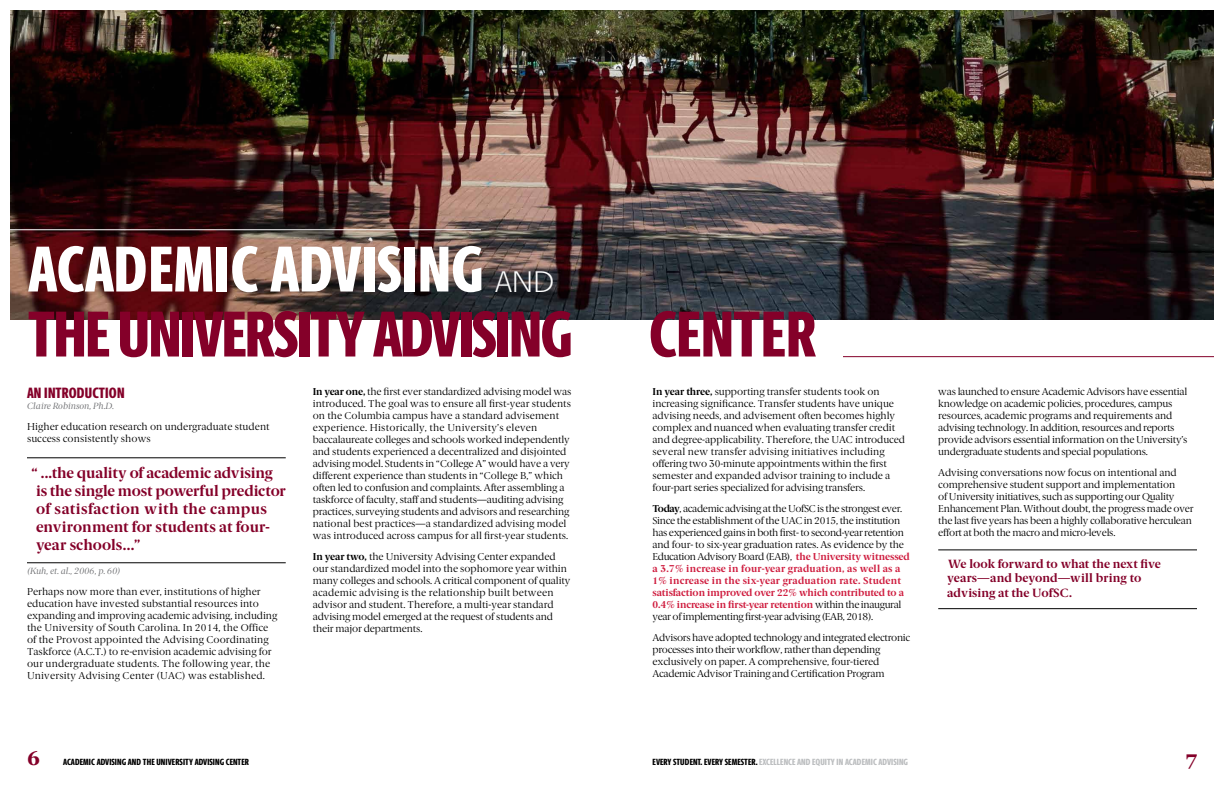
<style>
.page{position:relative;width:1224px;height:792px;background:#fff}
.page>*{position:absolute;margin:0;border:0;box-sizing:border-box;transform-origin:0 0}
.t1{font:800 65px/65px "Berlingske Sans X Cn";letter-spacing:-.015em;color:#840029}
.t2{font:700 20px "Georgia";color:#840029}
.t3{font:700 15px/18px "Berlingske Serif";color:#840029}
.t4{font:800 15px "Berlingske Sans X Cn";letter-spacing:.01em;color:#840029}
.t5{font:700 12px/14.4px "Berlingske Serif";letter-spacing:.005em;color:#840029}
.t6{font:10px/12px "Berlingske Serif";letter-spacing:-.005em;color:#000}
.t7{font:10px/12px "Berlingske Serif";letter-spacing:-.03em;color:#000}
.t8{font:10px/12px "Berlingske Serif";letter-spacing:-.025em;color:#000}
.t9{font:800 9px "Berlingske Sans X Cn";letter-spacing:.005em;color:#bcbec0}
.t10{font:800 9px "Berlingske Sans X Cn";letter-spacing:.005em;color:#000}
.t11{font:italic 9px "Berlingske Serif";color:#6d6e71}
.s1{color:#fff}
.s2{font-family:"Berlingske Sans";font-weight:300;font-size:30px;color:#fff}
.s3{font-weight:700}
.s4{font-weight:700;color:#cf1d3f}
.s5{color:#000}
</style>
<div class="page">
<img style="left:11px;top:11px;width:1202px;height:309px">
<hr style="left:843px;top:356px;width:381px;height:1px;background:#840029">
<hr style="left:0;top:229px;width:481px;height:1px;background:#fff">
<hr style="left:27px;top:563px;width:259px;height:1px;background:#000">
<hr style="left:27px;top:458px;width:259px;height:1px;background:#000">
<hr style="left:938px;top:608px;width:259px;height:1px;background:#000">
<hr style="left:938px;top:550px;width:259px;height:1px;background:#000">
<h1 class="t1" style="left:28px;top:236px;width:790px"><span class="s1">ACADEMIC ADVISING</span> <span class="s2">AND<br></span>THE UNIVERSITY ADVISING CENTER</h1>
<h3 class="t4" style="left:27px;top:382px;width:99px">AN INTRODUCTION</h3>
<p class="t11" style="left:27px;top:400px;width:89px">Claire Robinson, Ph.D.</p>
<p class="t6" style="left:27px;top:421px;width:244px">Higher education research on undergraduate student success consistently shows</p>
<h3 class="t3" style="left:36px;top:463px;width:251px;text-indent:-4px">“ ...the quality of academic advising is the single most powerful predictor of satisfaction with the campus environment for students at four&shy;year schools...”</h3>
<p class="t11" style="left:27px;top:565px;width:95px">(Kuh, et. al., 2006, p. 60)</p>
<p class="t6" style="left:27px;top:586px;width:252px">Perhaps now more than ever, institutions of higher education have invested substantial resources into expanding and improving academic advising, including the University of South Carolina. In 2014, the Office of the Provost appointed the Advising Coordinating Taskforce (A.C.T.) to re-envision academic advising for our undergraduate students. The following year, the University Advising Center (UAC) was established.</p>
<p class="t6" style="left:313px;top:385px;width:260px"><span class="s3">In year one,</span> the first ever standardized advising model was introduced. The goal was to ensure all first-year students on the Columbia campus have a standard advisement experience. Historically, the University’s eleven baccalaureate colleges and schools worked independently and students experienced a decentralized and disjointed advising model. Students in “College A” would have a very different experience than students in “College B,” which often led to confusion and complaints. After assembling a taskforce of faculty, staff and students—auditing advising practices, surveying students and advisors and researching national best practices—a standardized advising model was introduced across campus for all first-year students.</p>
<p class="t6" style="left:313px;top:550px;width:259px"><span class="s3">In year two,</span> the University Advising Center expanded our standardized model into the sophomore year within many colleges and schools. A critical component of quality academic advising is the relationship built between advisor and student. Therefore, a multi-year standard advising model emerged at the request of students and their major departments.</p>
<p class="t6" style="left:652px;top:385px;width:254px"><span class="s3">In year three,</span> supporting transfer students took on increasing significance. Transfer students have unique advising needs, and advisement often becomes highly complex and nuanced when evaluating transfer credit and degree-applicability. Therefore, the UAC introduced several new transfer advising initiatives including offering two 30-minute appointments within the first semester and expanded advisor training to include a four-part series specialized for advising transfers.</p>
<p class="t7" style="left:652px;top:502px;width:259px"><span class="s3">Today</span>, academic advising at the UofSC is the strongest ever.<br>Since the establishment of the UAC in 2015, the institution has experienced gains in both first- to second-year retention and four- to six-year graduation rates. As evidence by the Education Advisory Board (EAB), <span class="s4">the University witnessed a 3.7% increase in four-year graduation, as well as a 1% increase in the six-year graduation rate. Student satisfaction improved over 22% which contributed to a 0.4% increase in first-year retention</span> within the inaugural year of implementing first-year advising (EAB, 2018).</p>
<p class="t8" style="left:652px;top:631px;width:259px">Advisors have adopted technology and integrated electronic processes into their workflow, rather than depending exclusively on paper. A comprehensive, four-tiered Academic Advisor Training and Certification Program</p>
<p class="t6" style="left:938px;top:385px;width:251px">was launched to ensure Academic Advisors have essential knowledge on academic policies, procedures, campus resources, academic programs and requirements and advising technology. In addition, resources and reports provide advisors essential information on the University’s undergraduate students and special populations.</p>
<p class="t6" style="left:938px;top:466px;width:257px">Advising conversations now focus on intentional and comprehensive student support and implementation<br>of University initiatives, such as supporting our Quality Enhancement Plan. Without doubt, the progress made over the last five years has been a highly collaborative herculean effort at both the macro and micro-levels.</p>
<p class="t5" style="left:947px;top:556px;width:215px">We look forward to what the next five years—and beyond—will bring to advising at the UofSC.</p>
<h2 class="t2" style="left:27px;top:745px;width:14px">6</h2>
<p class="t9" style="left:653px;top:755px;width:257px"><span class="s5">EVERY STUDENT. EVERY SEMESTER.</span> EXCELLENCE AND EQUITY IN ACADEMIC ADVISING</p>
<h2 class="t2" style="left:1186px;top:745px;width:13px">7</h2>
<p class="t10" style="left:63px;top:755px;width:187px">ACADEMIC ADVISING AND THE UNIVERSITY ADVISING CENTER</p>
</div>
